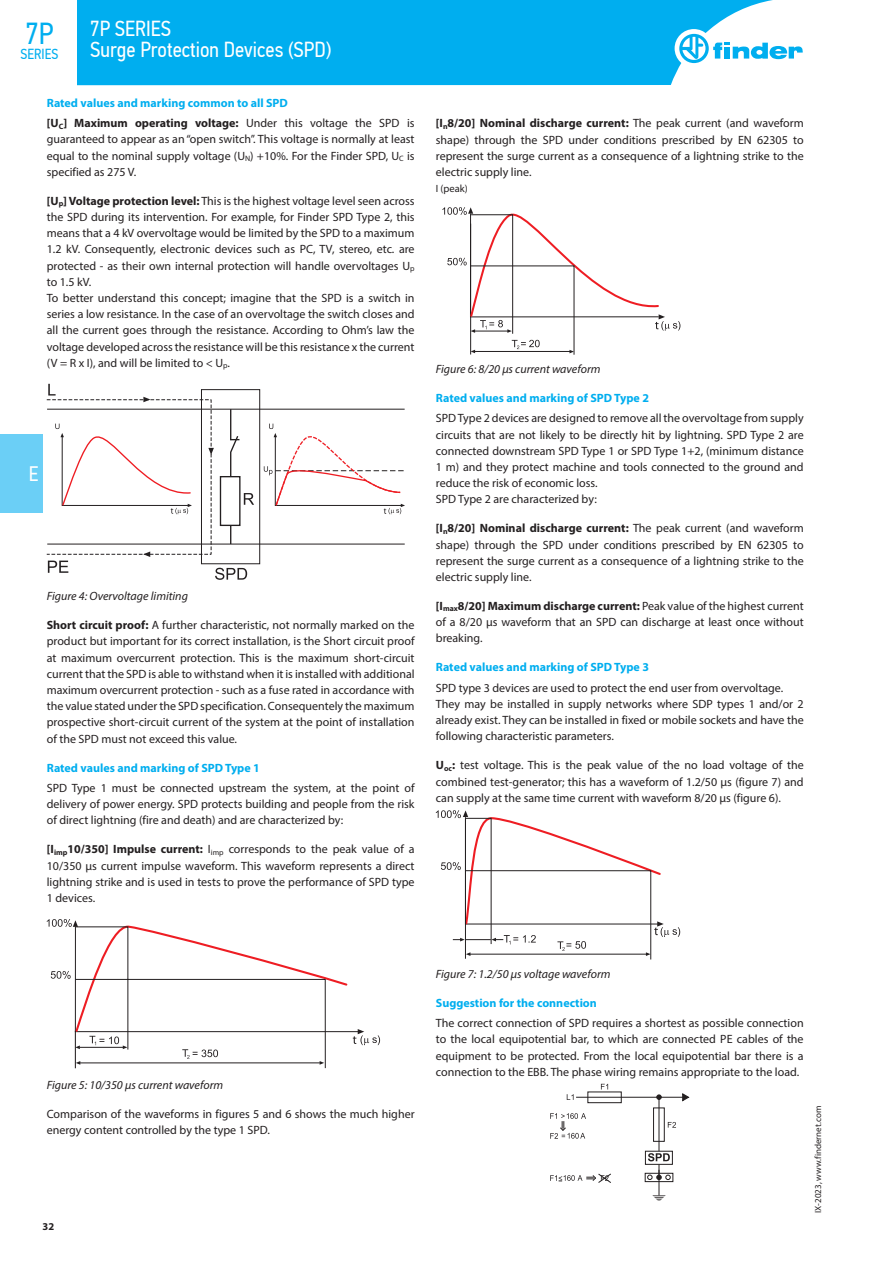
<style>
.page{position:relative;width:893px;height:1263px;background:#fff}
.page>*{position:absolute;margin:0;border:0;box-sizing:border-box;transform-origin:0 0}
.t1{font:30.3px "PF Din Text Cond Pro";color:#00aeef}
.t2{font:21.75px/21px "PF Din Text Cond Pro";color:#fff}
.t3{font:21px "PF Din Text Cond Pro";color:#fff}
.t4{font:14.55px "PF Din Text Cond Pro";color:#00aeef}
.t5{font:12px/16.2px "Myriad Pro";color:#231f20;text-align:justify}
.t6{font:700 12px/20.4px "Myriad Pro";color:#00aeef}
.t7{font:italic 12px "Myriad Pro";color:#231f20}
.t8{font:10.5px "Myriad Pro";color:#231f20}
.t9{font:700 10.5px "Myriad Pro";color:#231f20}
.t10{font:9px "Myriad Pro";color:#231f20}
.s1{color:#231f20}
.s2{font-weight:400;color:#231f20}
.s3{font-weight:700}
</style>
<div class="page">
<div style="left:0;top:434px;width:43px;height:78px;background:#6bcff6"></div>
<div style="left:77px;top:0;width:696px;height:85px;background:#00aeef"></div>
<div style="left:675px;top:29px;width:38px;height:39px;background:#fff;border-radius:50%"></div>
<svg style="left:679px;top:34px;width:124px;height:29px"></svg>
<hr style="left:47px;top:409px;width:358px;height:1px;background:#231f20">
<hr style="left:47px;top:544px;width:358px;height:1px;background:#231f20">
<div style="left:47px;top:399px;width:165px;height:156px;border:1px dashed #231f20"></div>
<svg style="left:143px;top:397px;width:7px;height:5px"></svg>
<svg style="left:143px;top:551px;width:7px;height:6px"></svg>
<svg style="left:48px;top:384px;width:8px;height:11px"></svg>
<div style="left:201px;top:389px;width:59px;height:175px;border:1px solid #231f20"></div>
<svg style="left:215px;top:568px;width:32px;height:12px"></svg>
<svg style="left:55px;top:424px;width:137px;height:90px"></svg>
<svg style="left:264px;top:424px;width:141px;height:90px"></svg>
<svg style="left:48px;top:561px;width:20px;height:12px"></svg>
<svg style="left:208px;top:408px;width:46px;height:137px"></svg>
<svg style="left:47px;top:919px;width:333px;height:149px"></svg>
<svg style="left:442px;top:207px;width:238px;height:148px"></svg>
<svg style="left:436px;top:810px;width:244px;height:149px"></svg>
<hr style="left:465px;top:819px;width:1px;height:140px;background:#231f20">
<svg style="left:567px;top:1094px;width:6px;height:6px"></svg>
<hr style="left:576px;top:1097px;width:108px;height:1px;background:#231f20">
<svg style="left:682px;top:1093px;width:7px;height:9px"></svg>
<div style="left:587px;top:1091px;width:35px;height:12px;border:1px solid #231f20"></div>
<svg style="left:601px;top:1084px;width:7px;height:5px"></svg>
<hr style="left:659px;top:1097px;width:1px;height:79px;background:#231f20">
<svg style="left:645px;top:1151px;width:28px;height:14px"></svg>
<svg style="left:648px;top:1153px;width:22px;height:8px"></svg>
<div style="left:653px;top:1107px;width:12px;height:35px;border:1px solid #231f20"></div>
<svg style="left:668px;top:1122px;width:8px;height:6px"></svg>
<div style="left:645px;top:1173px;width:28px;height:9px;border:1px solid #231f20"></div>
<svg style="left:656px;top:1094px;width:6px;height:6px"></svg>
<svg style="left:647px;top:1170px;width:24px;height:30px"></svg>
<svg style="left:550px;top:1173px;width:61px;height:10px"></svg>
<svg style="left:550px;top:1113px;width:36px;height:26px"></svg>
<h2 class="t2" style="left:90px;top:18px;width:243px">7P SERIES<br>Surge Protection Devices (SPD)</h2>
<h1 class="t1" style="left:25px;top:16px;width:30px">7P</h1>
<p class="t4" style="left:21px;top:45px;width:39px">SERIES</p>
<p class="t6" style="left:47px;top:92px;width:369px">Rated values and marking common to all SPD<br><span class="s1">[U</span><sub>C</sub><span class="s1">] Maximum operating voltage:</span> <span class="s2">Under this voltage the SPD is</span></p>
<p class="t5" style="left:47px;top:131px;width:369px">guaranteed to appear as an “open switch”. This voltage is normally at least equal to the nominal supply voltage (U<sub>N</sub>) +10%. For the Finder SPD, U<sub>C</sub> is specified as 275 V.</p>
<p class="t5" style="left:47px;top:192px;width:369px;text-align:left"><span class="s3">[U</span><sub>p</sub><span class="s3">] Voltage protection level:</span> This is the highest voltage level seen across the SPD during its intervention. For example, for Finder SPD Type 2, this means that a 4 kV overvoltage would be limited by the SPD to a maximum 1.2 kV. Consequently, electronic devices such as PC, TV, stereo, etc. are protected - as their own internal protection will handle overvoltages U<sub>p </sub>to 1.5 kV.<br>To better understand this concept; imagine that the SPD is a switch in series a low resistance. In the case of an overvoltage the switch closes and all the current goes through the resistance. According to Ohm’s law the voltage developed across the resistance will be this resistance x the current (V = R x I), and will be limited to &lt; U<sub>p</sub>.</p>
<h3 class="t3" style="left:29px;top:461px;width:11px">E</h3>
<p class="t7" style="left:47px;top:589px;width:143px">Figure 4: Overvoltage limiting</p>
<p class="t5" style="left:47px;top:617px;width:369px"><span class="s3">Short circuit proof:</span> A further characteristic, not normally marked on the product but important for its correct installation, is the Short circuit proof at maximum overcurrent protection. This is the maximum short-circuit current that the SPD is able to withstand when it is installed with additional maximum overcurrent protection - such as a fuse rated in accordance with the value stated under the SPD specification. Consequentely the maximum prospective short-circuit current of the system at the point of installation of the SPD must not exceed this value.</p>
<p class="t6" style="left:47px;top:757px;width:215px">Rated vaules and marking of SPD Type 1</p>
<p class="t5" style="left:47px;top:780px;width:369px">SPD Type 1 must be connected upstream the system, at the point of delivery of power energy. SPD protects building and people from the risk of direct lightning (fire and death) and are characterized by:</p>
<p class="t5" style="left:47px;top:841px;width:369px"><span class="s3">[I</span><sub>imp</sub><span class="s3">10/350] Impulse current:</span> I<sub>imp</sub> corresponds to the peak value of a 10/350 μs current impulse waveform. This waveform represents a direct lightning strike and is used in tests to prove the performance of SPD type 1 devices.</p>
<p class="t5" style="left:436px;top:115px;width:369px"><span class="s3">[I</span><sub>n</sub><span class="s3">8/20] Nominal discharge current:</span> The peak current (and waveform shape) through the SPD under conditions prescribed by EN 62305 to represent the surge current as a consequence of a lightning strike to the electric supply line.</p>
<p class="t8" style="left:436px;top:182px;width:33px">I (peak)</p>
<p class="t7" style="left:436px;top:362px;width:166px">Figure 6: 8/20 μs current waveform</p>
<p class="t6" style="left:436px;top:387px;width:215px">Rated values and marking of SPD Type 2</p>
<p class="t5" style="left:436px;top:410px;width:369px;text-align:left">SPD Type 2 devices are designed to remove all the overvoltage from supply circuits that are not likely to be directly hit by lightning. SPD Type 2 are connected downstream SPD Type 1 or SPD Type 1+2, (minimum distance 1 m) and they protect machine and tools connected to the ground and reduce the risk of economic loss.<br>SPD Type 2 are characterized by:</p>
<p class="t5" style="left:436px;top:520px;width:369px"><span class="s3">[I</span><sub>n</sub><span class="s3">8/20] Nominal discharge current:</span> The peak current (and waveform shape) through the SPD under conditions prescribed by EN 62305 to represent the surge current as a consequence of a lightning strike to the electric supply line.</p>
<p class="t5" style="left:436px;top:598px;width:369px"><span class="s3">[I</span><sub>max</sub><span class="s3">8/20] Maximum discharge current:</span> Peak value of the highest current of a 8/20 μs waveform that an SPD can discharge at least once without breaking.</p>
<p class="t6" style="left:436px;top:657px;width:215px">Rated values and marking of SPD Type 3</p>
<p class="t5" style="left:436px;top:679px;width:369px;text-align:left">SPD type 3 devices are used to protect the end user from overvoltage.<br>They may be installed in supply networks where SDP types 1 and/or 2 already exist. They can be installed in fixed or mobile sockets and have the following characteristic parameters.</p>
<p class="t5" style="left:436px;top:757px;width:369px"><span class="s3">U</span><sub>oc</sub><span class="s3">:</span> test voltage. This is the peak value of the no load voltage of the combined test-generator; this has a waveform of 1.2/50 μs (figure 7) and can supply at the same time current with waveform 8/20 μs (figure 6).</p>
<p class="t7" style="left:47px;top:1077px;width:178px">Figure 5: 10/350 μs current waveform</p>
<p class="t5" style="left:47px;top:1105px;width:369px">Comparison of the waveforms in figures 5 and 6 shows the much higher energy content controlled by the type 1 SPD.</p>
<p class="t9" style="left:43px;top:1219px;width:13px">32</p>
<p class="t7" style="left:436px;top:966px;width:176px">Figure 7: 1.2/50 μs voltage waveform</p>
<p class="t6" style="left:436px;top:992px;width:163px">Suggestion for the connection</p>
<p class="t5" style="left:436px;top:1015px;width:369px">The correct connection of SPD requires a shortest as possible connection to the local equipotential bar, to which are connected PE cables of the equipment to be protected. From the local equipotential bar there is a connection to the EBB. The phase wiring remains appropriate to the load.</p>
<p class="t10" style="left:812px;top:1213px;width:108px;rotate:-90deg">IX-2023, www.findernet.com</p>
</div>
